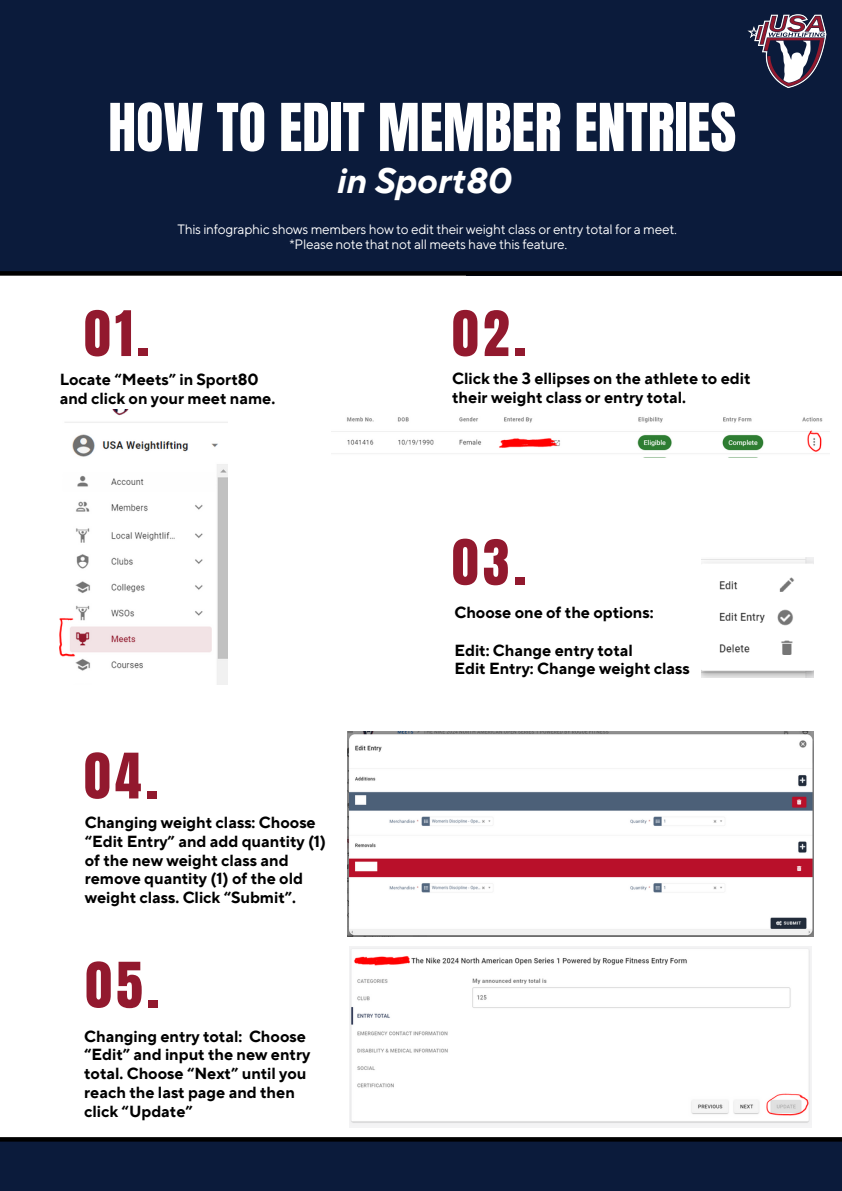
<style>
.page{position:relative;width:842px;height:1191px;background:#fff}
.page>*{position:absolute;margin:0;border:0;box-sizing:border-box;transform-origin:0 0}
.t1{font:56.1px "Anton";color:#fff}
.t2{font:53.2px "Anton";letter-spacing:.085em;color:#92192e}
.t3{font:italic 700 35.3px "TT Norms Pro";color:#fff}
.t4{font:700 16px/18.8px "TT Norms Pro";color:#000}
.t5{font:13.5px "TT Norms Pro";letter-spacing:-.02em;color:#fff}
</style>
<div class="page">
<div style="left:0;top:0;width:842px;height:1190px;background:#0b1b3b"></div>
<div style="left:0;top:896px;width:518px;height:243px;background:#fff"></div>
<div style="left:418px;top:676px;width:424px;height:248px;background:#fff"></div>
<div style="left:423px;top:923px;width:419px;height:214px;background:#fff"></div>
<div style="left:402px;top:463px;width:440px;height:246px;background:#fff"></div>
<div style="left:0;top:460px;width:422px;height:248px;background:#fff"></div>
<div style="left:0;top:275px;width:465px;height:217px;background:#fff"></div>
<div style="left:422px;top:276px;width:420px;height:216px;background:#fff"></div>
<div style="left:0;top:271px;width:842px;height:5px;background:#000"></div>
<div style="left:0;top:708px;width:422px;height:215px;background:#fff"></div>
<svg style="left:0;top:1137px;width:842px;height:4px;background:#070707"></svg>
<img style="left:747px;top:14px;width:79px;height:74px">
<img style="left:60px;top:409px;width:168px;height:275px">
<img style="left:331px;top:417px;width:499px;height:41px">
<img style="left:702px;top:557px;width:112px;height:120px">
<img style="left:347px;top:732px;width:467px;height:204px">
<img style="left:349px;top:946px;width:462px;height:180px">
<h1 class="t1" style="left:108px;top:87px;width:630px">HOW TO EDIT MEMBER ENTRIES</h1>
<h3 class="t3" style="left:336px;top:160px;width:176px">in Sport80</h3>
<p class="t5" style="left:177px;top:221px;width:501px">This infographic shows members how to edit their weight class or entry total for a meet.</p>
<h1 class="t5" style="left:289px;top:236px;width:279px">*Please note that not all meets have this feature.</h1>
<h3 class="t2" style="left:84px;top:295px;width:67px">01.</h3>
<h3 class="t2" style="left:452px;top:295px;width:75px">02.</h3>
<h3 class="t4" style="left:452px;top:370px;width:300px">Click the 3 ellipses on the athlete to edit their weight class or entry total.</h3>
<p class="t4" style="left:60px;top:371px;width:217px">Locate “Meets” in Sport80 and click on your meet name.</p>
<h1 class="t2" style="left:84px;top:737px;width:75px">04.</h1>
<h3 class="t4" style="left:85px;top:813px;width:243px">Changing weight class: Choose “Edit Entry” and add quantity (1) of the new weight class and remove quantity (1) of the old weight class. Click “Submit”.</h3>
<h1 class="t2" style="left:85px;top:946px;width:75px">05.</h1>
<h3 class="t4" style="left:84px;top:1027px;width:228px">Changing entry total: Choose “Edit” and input the new entry total. Choose “Next” until you reach the last page and then click “Update”</h3>
<h1 class="t2" style="left:452px;top:524px;width:75px">03.</h1>
<h3 class="t4" style="left:454px;top:603px;width:201px">Choose one of the options:</h3>
<p class="t4" style="left:454px;top:641px;width:180px">Edit: Change entry total</p>
<p class="t4" style="left:454px;top:660px;width:237px">Edit Entry: Change weight class</p>
</div>
